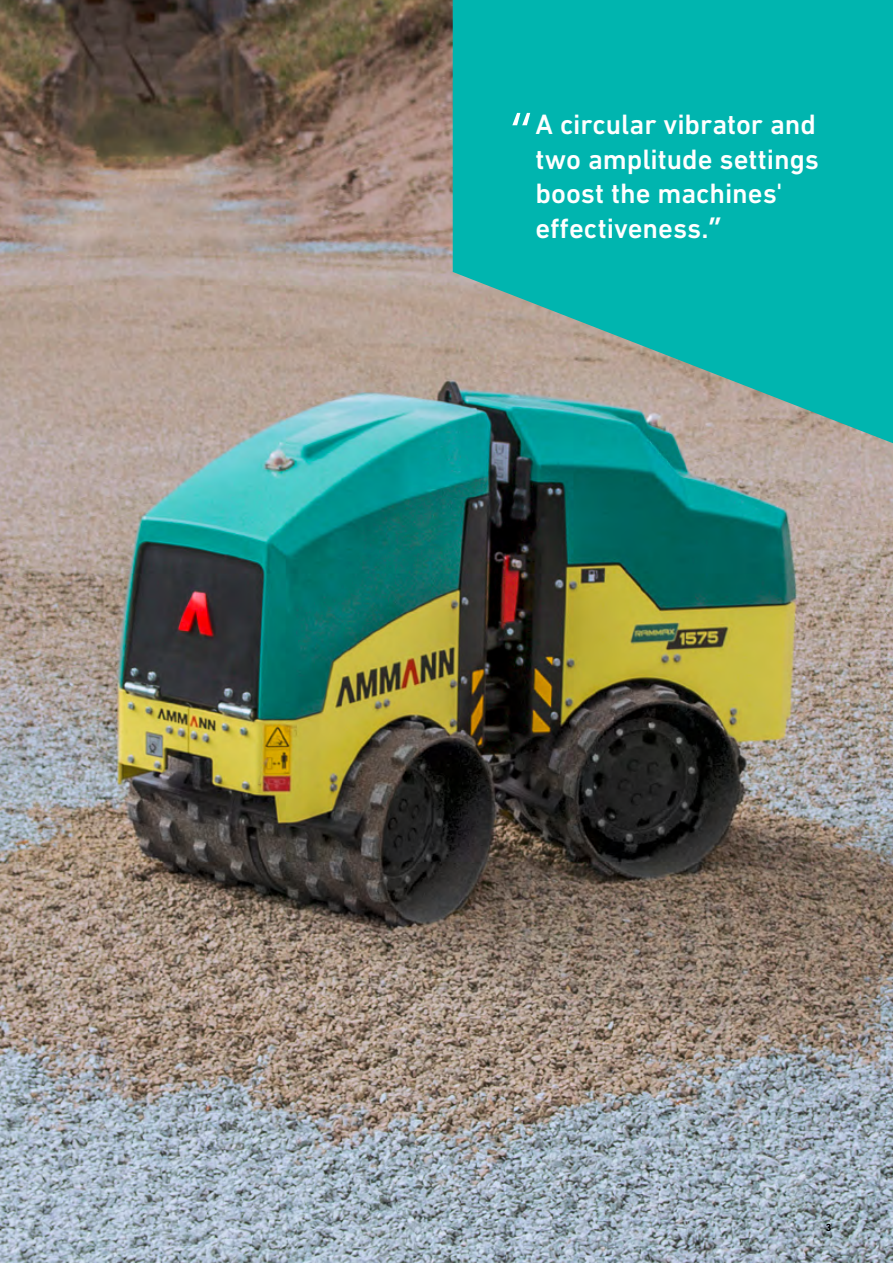
<style>
.page{position:relative;width:893px;height:1263px;background:#fff}
.page>*{position:absolute;margin:0;border:0;box-sizing:border-box;transform-origin:0 0}
.t1{font:57px "Frutiger Next LTW1 G";color:#fff}
.t2{font:500 28.5px/34.5px "DIN Next LT Pro";letter-spacing:-.005em;color:#fff}
.t3{font:700 10.5px "DIN Next LT Pro";color:#000}
.s1{font-family:"Frutiger Next LTW1 G";font-weight:700}
</style>
<div class="page">
<img style="left:0;top:0;width:893px;height:1263px">
<svg style="left:453px;top:0;width:440px;height:443px;background:#1cb0aa"></svg>
<h1 class="t1" style="left:510px;top:102px;width:27px">“</h1>
<p class="t2" style="left:535px;top:107px;width:285px">A circular vibrator and two amplitude settings boost the machines' effectiveness.<span class="s1">”</span></p>
<p class="t3" style="left:826px;top:1221px;width:7px">3</p>
</div>
